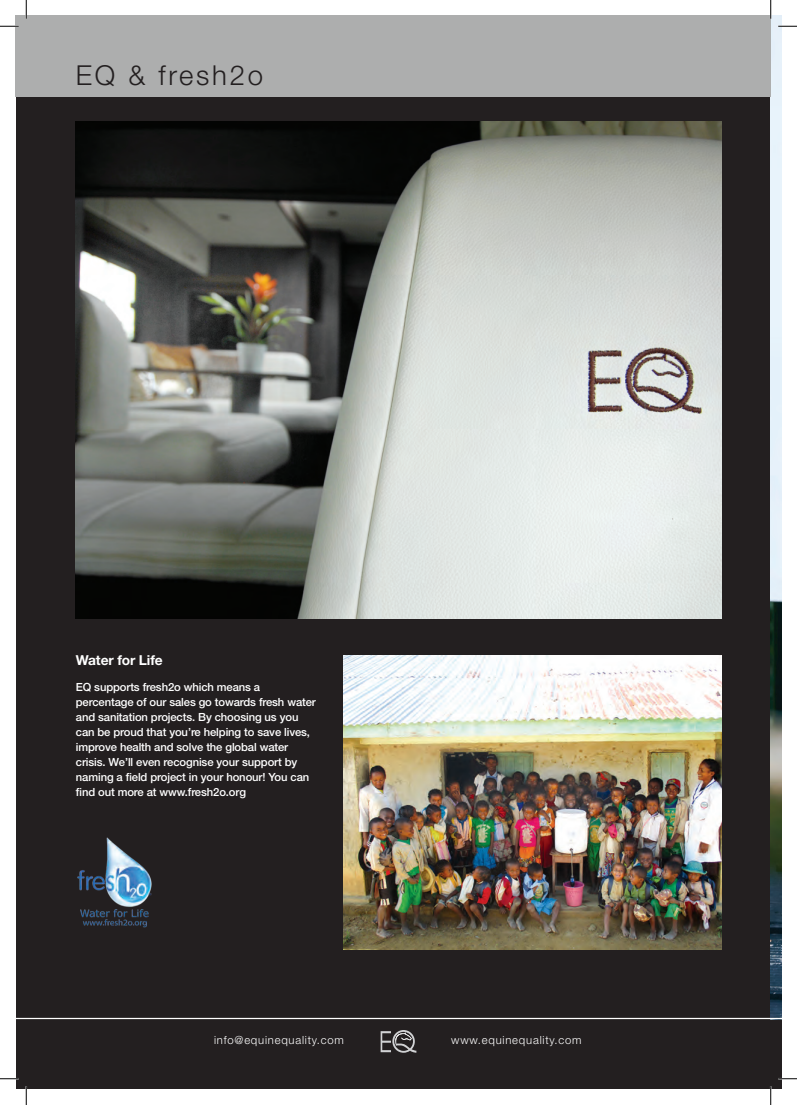
<style>
.page{position:relative;width:797px;height:1105px;background:#fff}
.page>*{position:absolute;margin:0;border:0;box-sizing:border-box;transform-origin:0 0}
.t1{font:300 27.5px "Helvetica Neue LT Std";letter-spacing:.1em;color:#231f20}
.t2{font:700 13.75px "Helvetica Neue LT Std";letter-spacing:-.01em;color:#fff}
.t3{font:500 11.25px/15px "Helvetica Neue LT Std";letter-spacing:-.01em;color:#fff}
.t4{font:300 11.25px "Helvetica Neue LT Std";letter-spacing:.07em;color:#fff}
</style>
<div class="page">
<div style="left:16px;top:16px;width:765px;height:1073px;background:#231f20"></div>
<img style="left:770px;top:16px;width:11px;height:1002px">
<img style="left:76px;top:122px;width:645px;height:496px">
<div style="left:16px;top:16px;width:754px;height:81px;background:#adaeae"></div>
<img style="left:344px;top:656px;width:377px;height:293px">
<img style="left:77px;top:837px;width:75px;height:91px">
<hr style="left:16px;top:1018px;width:765px;height:1px;background:#fff">
<svg style="left:380px;top:1030px;width:36px;height:23px"></svg>
<svg style="left:0;top:25px;width:19px;height:2px"></svg>
<svg style="left:778px;top:25px;width:19px;height:2px"></svg>
<svg style="left:0;top:1078px;width:19px;height:1px"></svg>
<svg style="left:778px;top:1078px;width:19px;height:1px"></svg>
<svg style="left:25px;top:0;width:2px;height:19px"></svg>
<svg style="left:25px;top:1086px;width:2px;height:19px"></svg>
<svg style="left:770px;top:0;width:1px;height:19px"></svg>
<svg style="left:770px;top:1086px;width:1px;height:19px"></svg>
<p class="t1" style="left:76px;top:58px;width:189px">EQ &amp; fresh2o</p>
<p class="t2" style="left:76px;top:652px;width:88px">Water for Life</p>
<p class="t3" style="left:76px;top:679px;width:241px">EQ supports fresh2o which means a percentage of our sales go towards fresh water and sanitation projects. By choosing us you can be proud that you’re helping to save lives, improve health and solve the global water crisis. We’ll even recognise your support by naming a field project in your honour! You can find out more at www.fresh2o.org</p>
<p class="t4" style="left:214px;top:1033px;width:131px">info@equinequality.com</p>
<p class="t4" style="left:451px;top:1033px;width:132px">www.equinequality.com</p>
</div>
